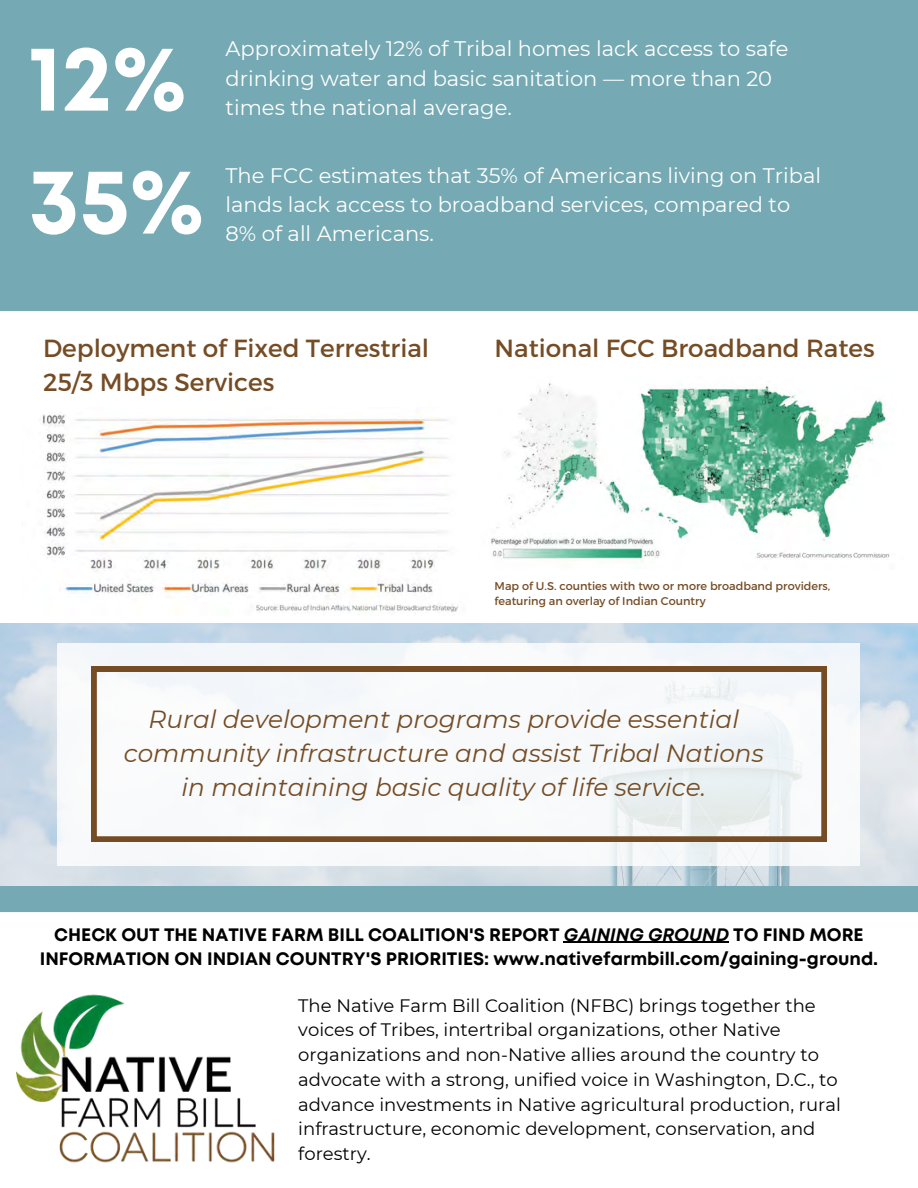
<style>
.page{position:relative;width:918px;height:1188px;background:#fff}
.page>*{position:absolute;margin:0;border:0;box-sizing:border-box;transform-origin:0 0}
.t1{font:700 93px "Mont";color:#fff}
.t2{font:italic 24.75px/33.8px "Montserrat";color:#754c24;text-align:center}
.t3{font:24.75px/33.8px "Montserrat";color:#754c24}
.t4{font:21px/29.2px "Montserrat";color:#fff}
.t5{font:18px/24.8px "Montserrat";color:#000}
.t6{font:700 18px/24.8px "Mont";color:#000;text-align:center}
.t7{font:11.25px/15px "Montserrat";color:#754c24}
.s1{font-style:italic}
</style>
<div class="page">
<img style="left:42px;top:412px;width:416px;height:201px">
<img style="left:0;top:624px;width:918px;height:262px">
<div style="left:0;top:886px;width:918px;height:26px;background:#75a9b3"></div>
<svg style="left:58px;top:644px;width:802px;height:221px"></svg>
<svg style="left:91px;top:666px;width:736px;height:176px"></svg>
<div style="left:0;top:0;width:918px;height:311px;background:#75a9b3"></div>
<img style="left:491px;top:383px;width:399px;height:178px">
<img style="left:15px;top:994px;width:260px;height:169px">
<hr style="left:564px;top:942px;width:165px;height:1px;background:#000">
<h1 class="t1" style="left:28px;top:43px;width:160px">12%</h1>
<h1 class="t1" style="left:28px;top:166px;width:177px">35%</h1>
<p class="t4" style="left:226px;top:34px;width:564px">Approximately 12% of Tribal homes lack access to safe drinking water and basic sanitation — more than 20 times the national average.</p>
<p class="t4" style="left:226px;top:161px;width:597px">The FCC estimates that 35% of Americans living on Tribal lands lack access to broadband services, compared to<br>8% of all Americans.</p>
<h2 class="t3" style="left:43px;top:330px;width:388px">Deployment of Fixed Terrestrial<br>25/3 Mbps Services</h2>
<h2 class="t3" style="left:495px;top:330px;width:382px">National FCC Broadband Rates</h2>
<p class="t7" style="left:495px;top:578px;width:337px">Map of U.S. counties with two or more broadband providers, featuring an overlay of Indian Country</p>
<h2 class="t2" style="left:124px;top:703px;width:642px">Rural development programs provide essential community infrastructure and assist Tribal Nations in maintaining basic quality of life service.</h2>
<p class="t6" style="left:40px;top:923px;width:840px">CHECK OUT THE NATIVE FARM BILL COALITION'S REPORT <span class="s1">GAINING GROUND</span> TO FIND MORE<br>INFORMATION ON INDIAN COUNTRY'S PRIORITIES: www.nativefarmbill.com/gaining-ground.</p>
<p class="t5" style="left:298px;top:993px;width:544px">The Native Farm Bill Coalition (NFBC) brings together the voices of Tribes, intertribal organizations, other Native organizations and non-Native allies around the country to advocate with a strong, unified voice in Washington, D.C., to advance investments in Native agricultural production, rural infrastructure, economic development, conservation, and forestry.</p>
</div>
